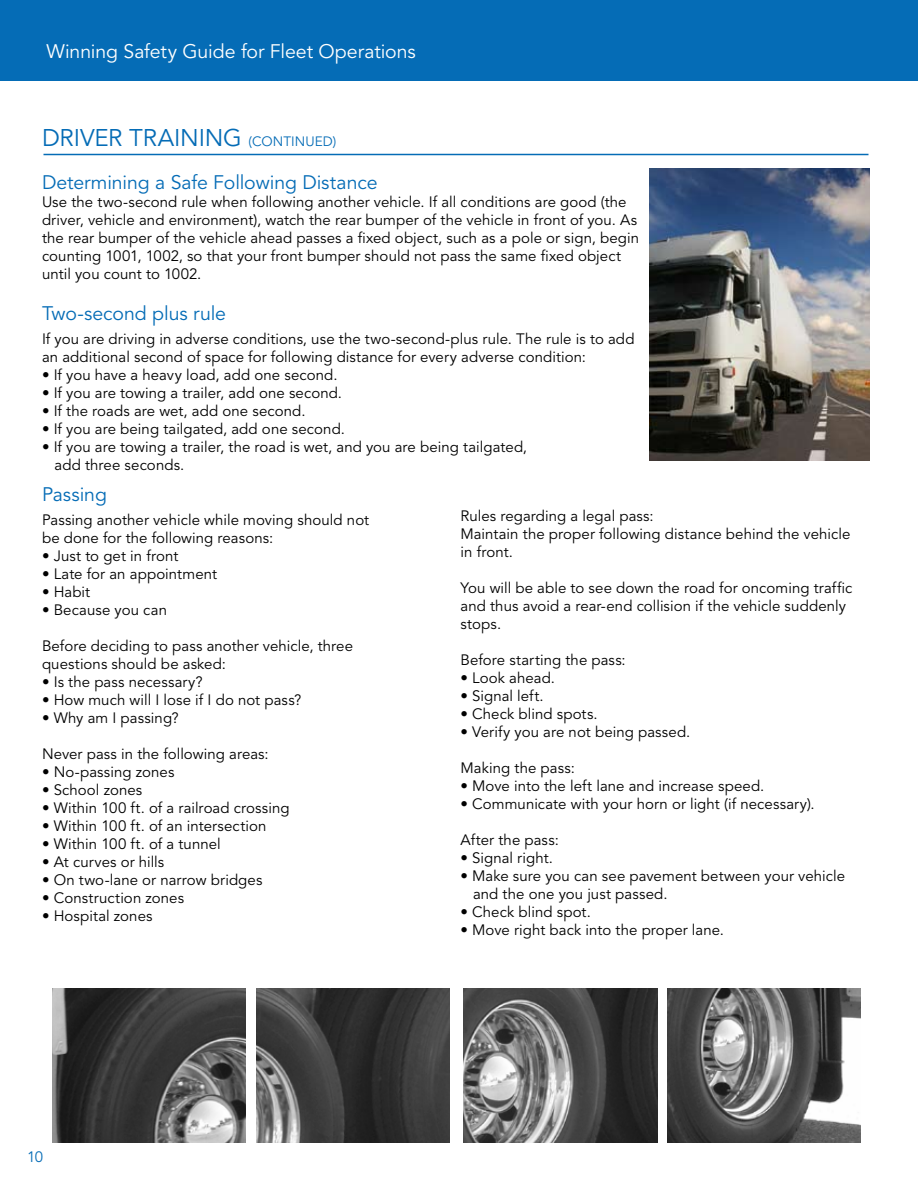
<style>
.page{position:relative;width:918px;height:1188px;background:#fff}
.page>*{position:absolute;margin:0;border:0;box-sizing:border-box;transform-origin:0 0}
.t1{font:24px "Avenir";letter-spacing:-.005em;color:#056cb6}
.t2{font:19.5px "Avenir";letter-spacing:-.005em;color:#056cb6}
.t3{font:19.5px "Avenir";letter-spacing:-.005em;color:#fff}
.t4{font:15px/18px "Avenir";letter-spacing:.005em;color:#000}
.t5{font:15px "Avenir";color:#056cb6}
.s1{font-size:13.5px}
</style>
<div class="page">
<div style="left:0;top:0;width:918px;height:81px;background:#056cb6"></div>
<hr style="left:44px;top:154px;width:824px;height:1px;background:#056cb6">
<img style="left:650px;top:169px;width:219px;height:291px">
<img style="left:667px;top:988px;width:193px;height:155px">
<img style="left:464px;top:988px;width:193px;height:155px">
<img style="left:257px;top:988px;width:193px;height:155px">
<img style="left:52px;top:988px;width:193px;height:155px">
<h2 class="t3" style="left:46px;top:40px;width:371px">Winning Safety Guide for Fleet Operations</h2>
<h1 class="t1" style="left:42px;top:124px;width:296px">Driver Training <span class="s1">(co ntinued)</span></h1>
<h2 class="t2" style="left:42px;top:171px;width:337px">Determining a Safe Following Distance</h2>
<p class="t4" style="left:42px;top:193px;width:599px">Use the two-second rule when following another vehicle. If all conditions are good (the driver, vehicle and environment), watch the rear bumper of the vehicle in front of you. As the rear bumper of the vehicle ahead passes a fixed object, such as a pole or sign, begin counting 1001, 1002, so that your front bumper should not pass the same fixed object until you count to 1002.</p>
<h2 class="t2" style="left:42px;top:302px;width:186px">Two-second plus rule</h2>
<p class="t4" style="left:42px;top:331px;width:594px">If you are driving in adverse conditions, use the two-second-plus rule. The rule is to add an additional second of space for following distance for every adverse condition:</p>
<p class="t4" style="left:42px;top:367px;width:297px">• If you have a heavy load, add one second.</p>
<p class="t4" style="left:42px;top:385px;width:302px">• If you are towing a trailer, add one second.</p>
<p class="t4" style="left:42px;top:403px;width:265px">• If the roads are wet, add one second.</p>
<p class="t4" style="left:42px;top:421px;width:305px">• If you are being tailgated, add one second.</p>
<p class="t4" style="left:55px;top:439px;width:474px;text-indent:-13px">• If you are towing a trailer, the road is wet, and you are being tailgated, add three seconds.</p>
<h2 class="t2" style="left:42px;top:483px;width:66px">Passing</h2>
<p class="t4" style="left:42px;top:511px;width:329px">Passing another vehicle while moving should not be done for the following reasons:</p>
<p class="t4" style="left:42px;top:547px;width:138px">• Just to get in front</p>
<p class="t4" style="left:42px;top:565px;width:177px">• Late for an appointment</p>
<p class="t4" style="left:42px;top:583px;width:50px">• Habit</p>
<p class="t4" style="left:42px;top:601px;width:127px">• Because you can</p>
<p class="t4" style="left:42px;top:637px;width:313px">Before deciding to pass another vehicle, three questions should be asked:</p>
<p class="t4" style="left:42px;top:673px;width:162px">• Is the pass necessary?</p>
<p class="t4" style="left:42px;top:691px;width:261px">• How much will I lose if I do not pass?</p>
<p class="t4" style="left:42px;top:709px;width:138px">• Why am I passing?</p>
<p class="t4" style="left:42px;top:745px;width:228px">N ever pass in the following areas:</p>
<p class="t4" style="left:42px;top:763px;width:134px">• No-passing zones</p>
<p class="t4" style="left:42px;top:781px;width:102px">• School zones</p>
<p class="t4" style="left:42px;top:799px;width:249px">• Within 100 ft. of a railroad crossing</p>
<p class="t4" style="left:42px;top:817px;width:226px">• Within 100 ft. of an intersection</p>
<p class="t4" style="left:42px;top:835px;width:180px">• Within 100 ft. of a tunnel</p>
<p class="t4" style="left:42px;top:853px;width:124px">• At curves or hills</p>
<p class="t4" style="left:42px;top:871px;width:222px">• On two-lane or narrow bridges</p>
<p class="t4" style="left:42px;top:889px;width:144px">• Construction zones</p>
<p class="t4" style="left:42px;top:907px;width:112px">• Hospital zones</p>
<p class="t4" style="left:460px;top:508px;width:391px">Rules regarding a legal pass:<br>Maintain the proper following distance behind the vehicle in front.</p>
<p class="t4" style="left:460px;top:580px;width:393px">You will be able to see down the road for oncoming traffic and thus avoid a rear-end collision if the vehicle suddenly stops.</p>
<p class="t4" style="left:460px;top:652px;width:167px">Before starting the pass:</p>
<p class="t4" style="left:460px;top:670px;width:96px">• Look ahead.</p>
<p class="t4" style="left:460px;top:688px;width:85px">• Signal left.</p>
<p class="t4" style="left:460px;top:706px;width:139px">• Check blind spots.</p>
<p class="t4" style="left:460px;top:724px;width:231px">• Verify you are not being passed.</p>
<p class="t4" style="left:460px;top:760px;width:116px">Making the pass:</p>
<p class="t4" style="left:460px;top:778px;width:305px">• Move into the left lane and increase speed.</p>
<p class="t4" style="left:460px;top:796px;width:356px">• Communicate with your horn or light (if necessary).</p>
<p class="t4" style="left:460px;top:832px;width:100px">After the pass:</p>
<p class="t4" style="left:460px;top:850px;width:94px">• Signal right.</p>
<p class="t4" style="left:473px;top:868px;width:374px;text-indent:-13px">• Make sure you can see pavement between your vehicle and the one you just passed.</p>
<p class="t4" style="left:460px;top:904px;width:132px">• Check blind spot.</p>
<p class="t4" style="left:460px;top:922px;width:265px">• Move right back into the proper lane.</p>
<p class="t5" style="left:27px;top:1148px;width:18px">10</p>
</div>
